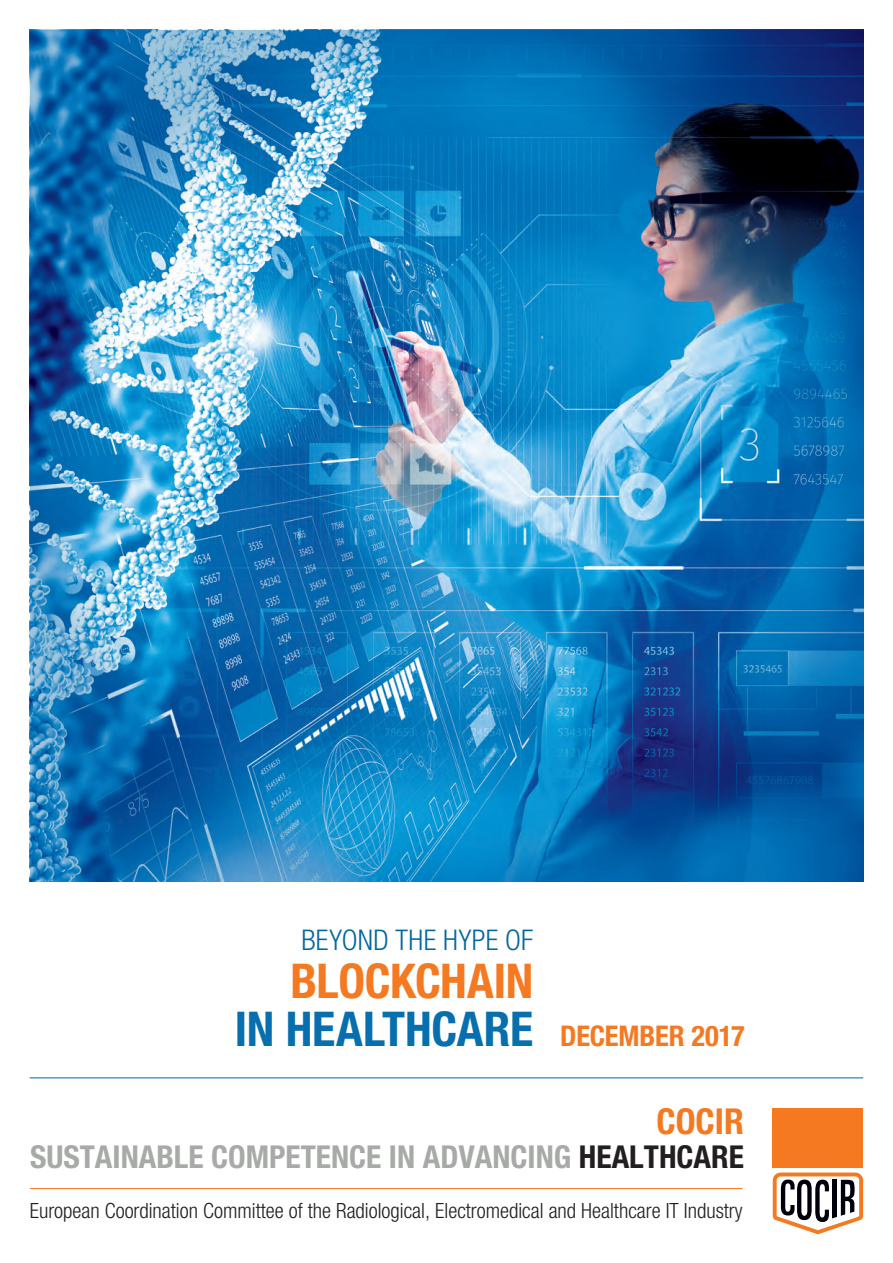
<style>
.page{position:relative;width:893px;height:1263px;background:#fff}
.page>*{position:absolute;margin:0;border:0;box-sizing:border-box;transform-origin:0 0}
.t1{font:700 condensed 48px "Helvetica Neue LT Pro";letter-spacing:-.005em;color:#076fad}
.t2{font:700 condensed 48px "Helvetica Neue LT Pro";letter-spacing:-.01em;color:#f47921}
.t3{font:700 condensed 35.7px "Helvetica Neue LT Pro";color:#f47921}
.t4{font:700 condensed 31.65px "Helvetica Neue LT Pro";color:#a7aaa7}
.t5{font:300 condensed 28.5px "Helvetica Neue LT Pro";letter-spacing:.01em;color:#0167a0}
.t6{font:700 condensed 28.5px "Helvetica Neue LT Pro";letter-spacing:-.005em;color:#f47921}
.t7{font:300 condensed 21px "Helvetica Neue LT Pro";color:#231f20}
.s1{color:#231f20}
</style>
<div class="page">
<svg style="left:773px;top:1172px;width:90px;height:62px"></svg>
<div style="left:773px;top:1108px;width:90px;height:60px;background:#f47921"></div>
<hr style="left:30px;top:1188px;width:712px;height:1px;background:#f47921">
<hr style="left:30px;top:1077px;width:833px;height:1px;background:#0167a0">
<img style="left:30px;top:30px;width:833px;height:851px">
<h3 class="t5" style="left:301px;top:924px;width:233px">BEYOND THE HYPE OF</h3>
<h1 class="t2" style="left:291px;top:952px;width:244px">BLOCKCHAIN</h1>
<h1 class="t1" style="left:235px;top:1000px;width:300px">IN HEALTHCARE</h1>
<h3 class="t6" style="left:560px;top:1019px;width:186px">DECEMBER 2017</h3>
<h2 class="t3" style="left:656px;top:1100px;width:89px">COCIR</h2>
<h3 class="t4" style="left:30px;top:1138px;width:715px">SUSTAINABLE COMPETENCE IN ADVANCING <span class="s1">HEALTHCARE</span></h3>
<p class="t7" style="left:30px;top:1198px;width:714px">European Coordination Committee of the Radiological, Electromedical and Healthcare IT Industry</p>
</div>
